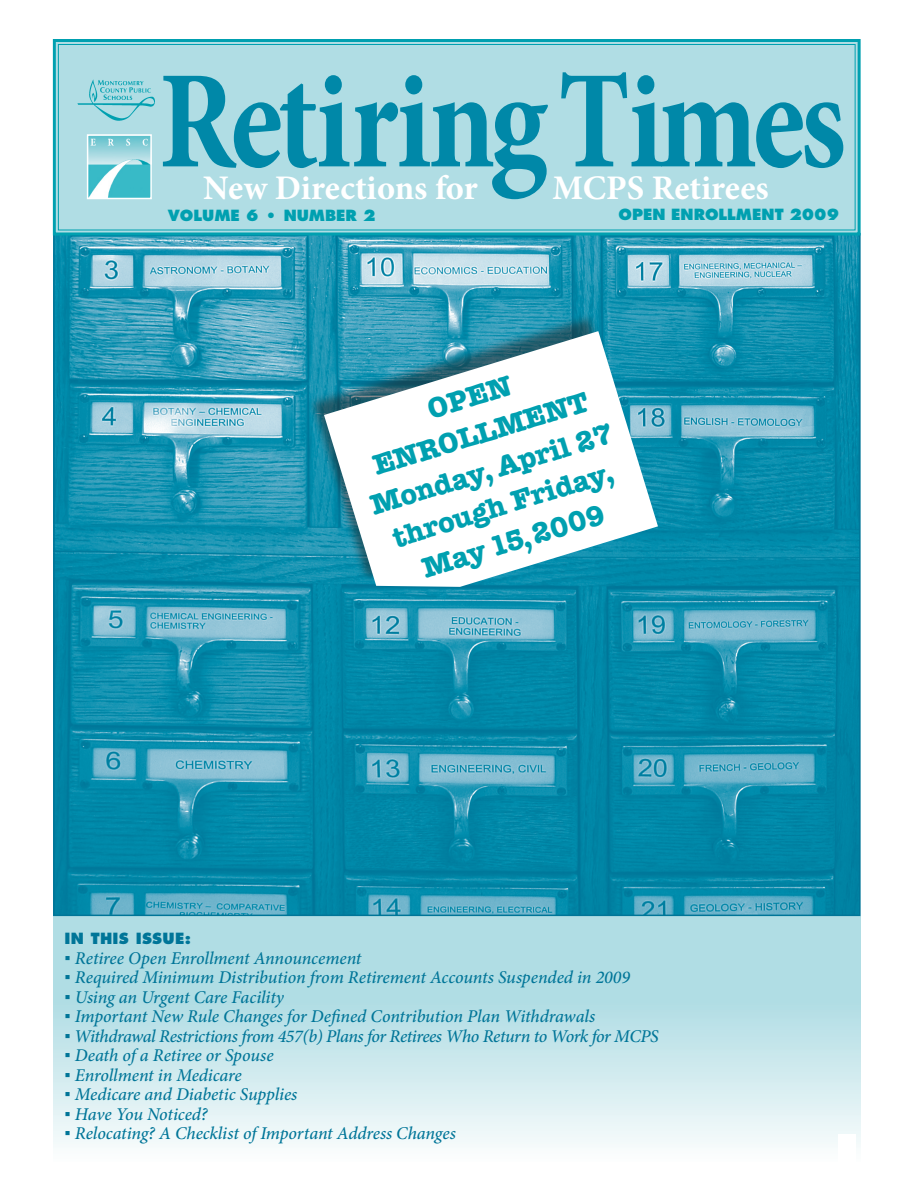
<style>
.page{position:relative;width:918px;height:1188px;background:#fff}
.page>*{position:absolute;margin:0;border:0;box-sizing:border-box;transform-origin:0 0}
.t1{font:700 condensed 141px "Minion Pro";letter-spacing:-.035em;color:#0088a8;scale:.9 1}
.Headline{font:700 34.5px "Minion Pro";color:#fff}
.Headline-2{font:700 28.5px/37.5px "American Typewriter Std";color:#00a0b0;text-align:center}
.continued{font:italic 500 18px "Minion Pro";letter-spacing:-.01em;color:#007598}
.Charts{font:800 15px "Futura Std";color:#00a0b0}
.continued-2{font:800 15px "Futura Std";letter-spacing:.02em;color:#007598}
.s1{font-family:"Arial";font-weight:400;font-style:normal}
</style>
<div class="page">
<svg style="left:54px;top:916px;width:807px;height:228px"></svg>
<img style="left:56px;top:237px;width:802px;height:676px">
<div style="left:839px;top:1135px;width:17px;height:27px;background:#fff"></div>
<div style="left:52px;top:39px;width:809px;height:198px;background:#b0dde4"></div>
<div style="left:58px;top:44px;width:798px;height:187px;border:1px solid #00a0b0"></div>
<img style="left:78px;top:80px;width:77px;height:40px">
<img style="left:90px;top:137px;width:59px;height:59px">
<div style="left:87px;top:134px;width:65px;height:65px;border:2px solid #fff"></div>
<div style="left:306px;top:312px;width:348px;height:271px;background:#231f20;opacity:.5"></div>
<svg style="left:324px;top:331px;width:334px;height:256px"></svg>
<p class="t1" style="left:159px;top:24px;width:766px">Retiring Times</p>
<p class="Headline" style="left:203px;top:163px;width:276px">New Directions for</p>
<p class="Headline" style="left:553px;top:163px;width:218px">MCPS Retirees</p>
<p class="Charts" style="left:168px;top:206px;width:209px">VOLUME 6 • NUMBER 2</p>
<p class="Charts" style="left:619px;top:205px;width:222px">OPEN ENROLLMENT 2009</p>
<p class="Headline-2" style="left:358px;top:412px;width:225px;rotate:-17deg">OPEN<br>ENROLLMENT</p>
<p class="Headline-2" style="left:366px;top:488px;width:253px;rotate:-17deg">Monday, April 27</p>
<p class="Headline-2" style="left:388px;top:520px;width:231px;rotate:-17deg">through Friday,<br>May 15, 2009</p>
<p class="continued-2" style="left:64px;top:929px;width:128px">IN THIS ISSUE:</p>
<p class="continued" style="left:64px;top:946px;width:299px"><span class="s1">▪</span> Retiree Open Enrollment Announcement</p>
<p class="continued" style="left:64px;top:965px;width:567px"><span class="s1">▪</span> Required Minimum Distribution from Retirement Accounts Suspended in 2009</p>
<p class="continued" style="left:64px;top:985px;width:221px"><span class="s1">▪</span> Using an Urgent Care Facility</p>
<p class="continued" style="left:64px;top:1004px;width:532px"><span class="s1">▪</span> Important New Rule Changes for Defined Contribution Plan Withdrawals</p>
<p class="continued" style="left:64px;top:1024px;width:596px"><span class="s1">▪</span> Withdrawal Restrictions from 457(b) Plans for Retirees Who Return to Work for MCPS</p>
<p class="continued" style="left:64px;top:1043px;width:211px"><span class="s1">▪</span> Death of a Retiree or Spouse</p>
<p class="continued" style="left:64px;top:1063px;width:179px"><span class="s1">▪</span> Enrollment in Medicare</p>
<p class="continued" style="left:64px;top:1082px;width:234px"><span class="s1">▪</span> Medicare and Diabetic Supplies</p>
<p class="continued" style="left:64px;top:1102px;width:145px"><span class="s1">▪</span> Have You Noticed?</p>
<p class="continued" style="left:64px;top:1121px;width:393px"><span class="s1">▪</span> Relocating? A Checklist of Important Address Changes</p>
</div>
